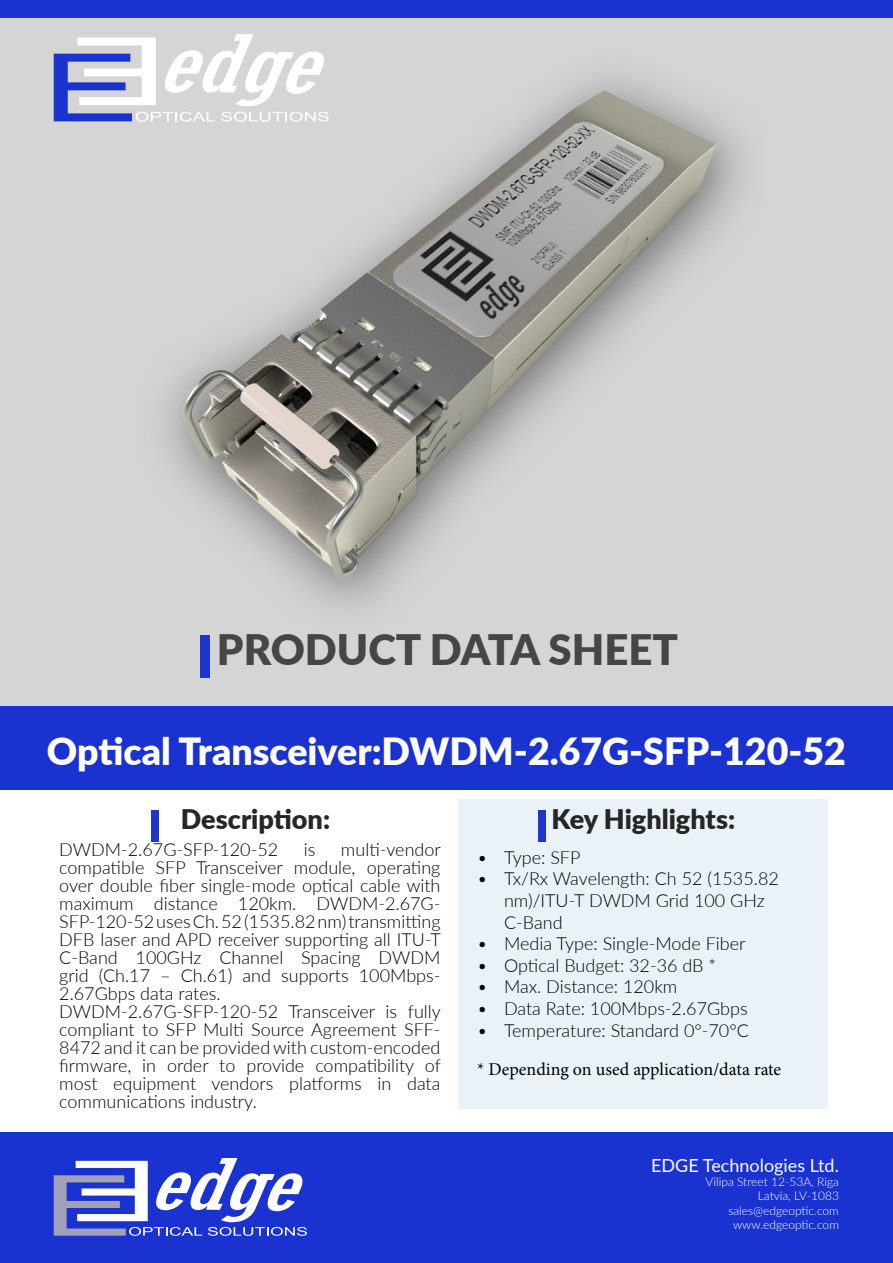
<style>
.page{position:relative;width:893px;height:1263px;background:#fff}
.page>*{position:absolute;margin:0;border:0;box-sizing:border-box;transform-origin:0 0}
.Level1_Title{font:900 42px "Lato";color:#464646}
.Level1_Title-2{font:900 37.5px "Lato";color:#fff}
.Level1_Title-3{font:900 27px "Lato";color:#262626}
.t1{font:300 18px/18px "Lato";color:#000;text-align:justify}
.t2{font:18px "Minion Pro";color:#000}
.t3{font:18px "Lato";color:#fff}
.t4{font:300 12px "Lato";color:#fff}
</style>
<div class="page">
<div style="left:0;top:1133px;width:893px;height:130px;background:#1a33d0"></div>
<svg style="left:54px;top:1158px;width:253px;height:78px"></svg>
<div style="left:0;top:0;width:893px;height:18px;background:#1a33d0"></div>
<div style="left:0;top:18px;width:893px;height:691px;background:#d5d5d5"></div>
<img style="left:162px;top:75px;width:584px;height:535px">
<div style="left:200px;top:635px;width:10px;height:43px;background:#1f35ce"></div>
<div style="left:0;top:706px;width:893px;height:83px;background:#1a33d0"></div>
<div style="left:458px;top:799px;width:370px;height:309px;background:#eaf2f7"></div>
<div style="left:538px;top:810px;width:8px;height:31px;background:#1f35ce"></div>
<div style="left:151px;top:810px;width:8px;height:31px;background:#1f35ce"></div>
<svg style="left:54px;top:34px;width:275px;height:88px"></svg>
<p class="Level1_Title" style="left:217px;top:618px;width:463px">PRODUCT DATA SHEET</p>
<p class="Level1_Title-2" style="left:47px;top:723px;width:800px">Optical Transceiver:DWDM-2.67G-SFP-120-52</p>
<p class="Level1_Title-3" style="left:181px;top:799px;width:151px">Description:</p>
<p class="Level1_Title-3" style="left:552px;top:799px;width:185px">Key Highlights:</p>
<p class="t1" style="left:477px;top:848px;width:105px">• Type: SFP</p>
<p class="t1" style="left:504px;top:867px;width:276px;line-height:21.6px;text-align:left;text-indent:-27px">• Tx/Rx Wavelength: Ch 52 (1535.82 nm)/ITU-T DWDM Grid 100 GHz<br>C-Band</p>
<p class="t1" style="left:477px;top:934px;width:270px">• Media Type: Single-Mode Fiber</p>
<p class="t1" style="left:477px;top:956px;width:241px">• Optical Budget: 32-36 dB *</p>
<p class="t1" style="left:477px;top:977px;width:202px">• Max. Distance: 120km</p>
<p class="t1" style="left:477px;top:999px;width:272px">• Data Rate: 100Mbps-2.67Gbps</p>
<p class="t1" style="left:477px;top:1020px;width:273px">• Temperature: Standard 0°-70°C</p>
<p class="t2" style="left:477px;top:1057px;width:306px">* Depending on used application/data rate</p>
<p class="t1" style="left:59px;top:840px;width:383px;text-indent:282px">multi-vendor compatible SFP Transceiver module, operating over double fiber single-mode optical cable with maximum distance 120km. DWDM-2.67G-SFP-120-52 uses Ch. 52 (1535.82 nm) transmitting DFB laser and APD receiver supporting all ITU-T C-Band 100GHz Channel Spacing DWDM grid (Ch.17 – Ch.61) and supports 100Mbps-2.67Gbps data rates.</p>
<p class="t1" style="left:59px;top:1002px;width:383px">DWDM-2.67G-SFP-120-52 Transceiver is fully compliant to SFP Multi Source Agreement SFF-8472 and it can be provided with custom-encoded firmware, in order to provide compatibility of most equipment vendors platforms in data communications industry.</p>
<p class="t1" style="left:59px;top:840px;width:221px">DWDM-2.67G-SFP-120-52</p>
<p class="t1" style="left:304px;top:840px;width:13px">is</p>
<p class="t3" style="left:651px;top:1152px;width:189px">EDGE Technologies Ltd.</p>
<p class="t4" style="left:706px;top:1173px;width:135px">Vilipa Street 12-53A, Riga</p>
<p class="t4" style="left:758px;top:1188px;width:83px">Latvia, LV-1083</p>
<p class="t4" style="left:728px;top:1202px;width:112px">sales@edgeoptic.com</p>
<p class="t4" style="left:733px;top:1216px;width:107px">www.edgeoptic.com</p>
</div>
